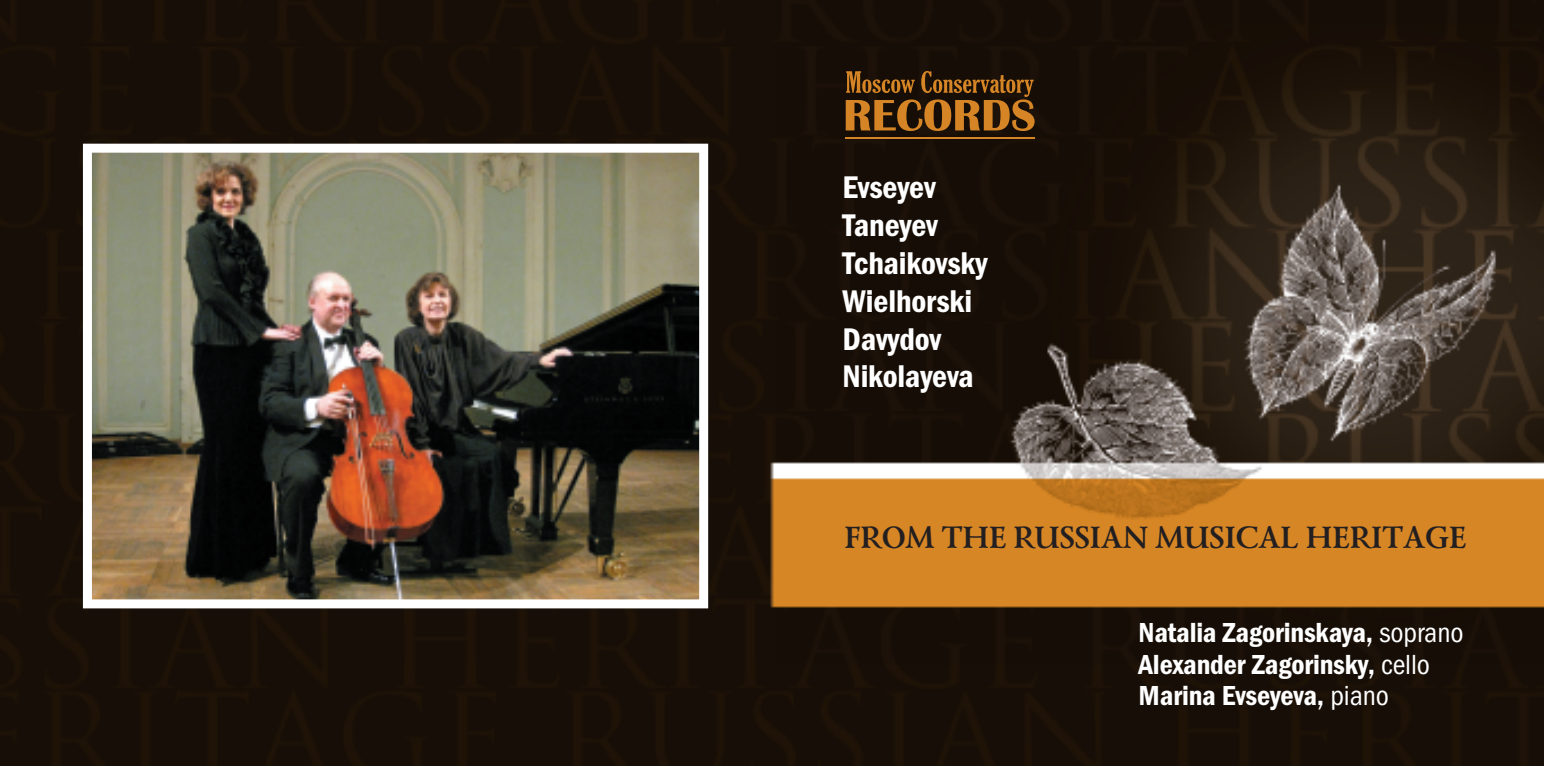
<style>
.page{position:relative;width:1544px;height:766px;background:#fff}
.page>*{position:absolute;margin:0;border:0;box-sizing:border-box;transform-origin:0 0}
.t1{font:31.5px/37.8px "Franklin Gothic Demi Cond C";letter-spacing:-.005em;color:#fff}
.t2{font:700 31.5px "Lazurski C";letter-spacing:-.005em;color:#231f20}
.t3{font:27.68px/31.5px "Franklin Gothic Demi Cond C";letter-spacing:-.005em;color:#fff}
.s1{font-family:"Franklin Gothic Book Cond C"}
</style>
<div class="page">
<img style="left:0;top:0;width:1543px;height:765px">
<hr style="left:845px;top:137px;width:189px;height:1px;background:#d68526">
<svg style="left:845px;top:71px;width:189px;height:60px;background:#653e13"></svg>
<img style="left:93px;top:154px;width:605px;height:444px">
<div style="left:83px;top:144px;width:625px;height:464px;border:9px solid #fff"></div>
<p class="t1" style="left:842px;top:168px;width:146px">Evseyev<br>Taneyev<br>Tchaikovsky<br>Wielhorski<br>Davydov<br>Nikolayeva</p>
<p class="t2" style="left:842px;top:518px;width:624px">FROM THE RUSSIAN MUSICAL HERITAGE</p>
<p class="t3" style="left:1138px;top:616px;width:326px">Natalia Zagorinskaya, <span class="s1">soprano<br></span>Alexander Zagorinsky, <span class="s1">cello<br></span>Marina Evseyeva, <span class="s1">piano</span></p>
</div>
